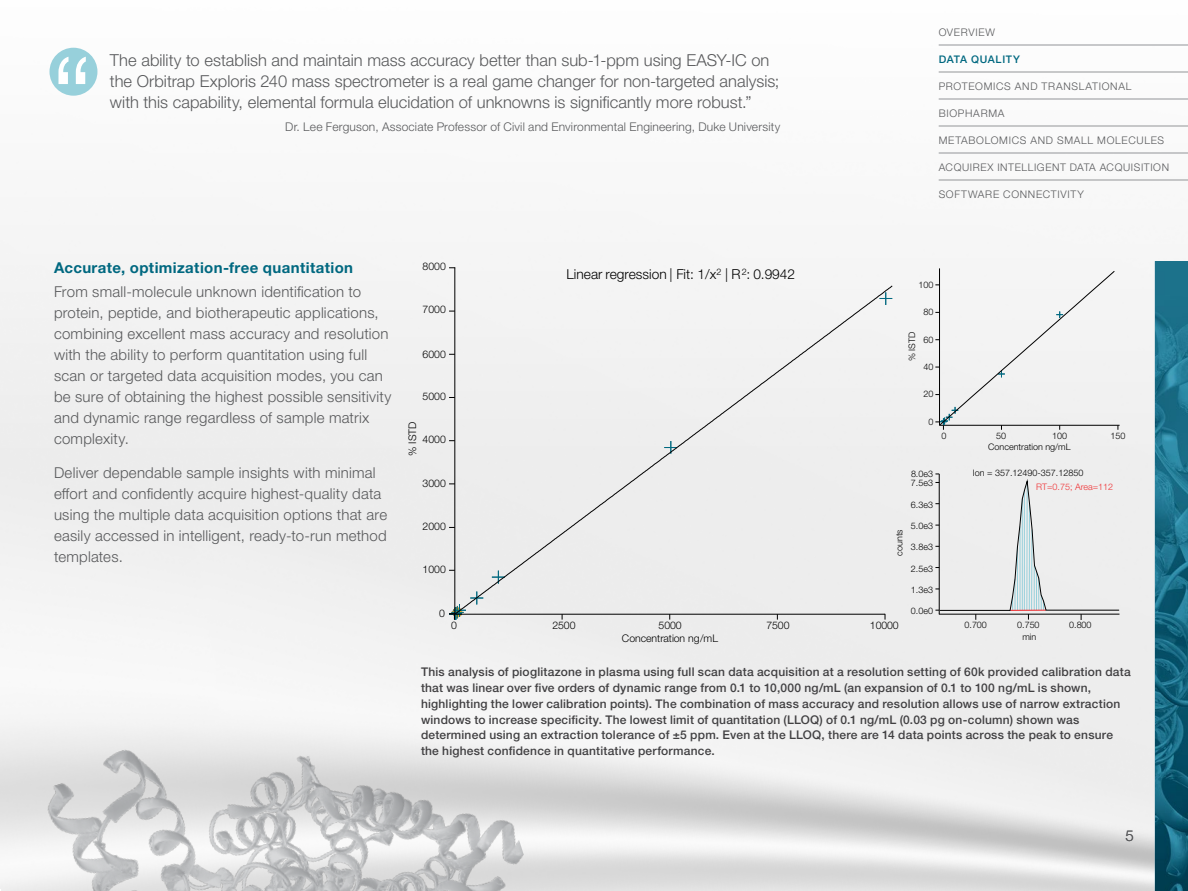
<style>
.page{position:relative;width:1188px;height:891px;background:#fff}
.page>*{position:absolute;margin:0;border:0;box-sizing:border-box;transform-origin:0 0}
.t1{font:300 112.5px "Helvetica Neue LTW1 G";color:#fff}
.t2{font:300 16.5px/21px "Helvetica Neue LTW1 G";color:#58595b}
.t3{font:300 15px/21px "Helvetica Neue LTW1 G";letter-spacing:.015em;color:#58595b}
.t4{font:700 15px "Helvetica Neue LTW1 G";letter-spacing:.025em;color:#006880}
.t5{font:300 13.65px "Helvetica Neue LTW1 G";color:#000}
.t6{font:500 12px/15.8px "Helvetica Neue LTW1 G";letter-spacing:.015em;color:#414042}
.t7{font:300 12px "Helvetica Neue LTW1 G";letter-spacing:.015em;color:#58595b}
.t8{font:300 10.5px "Helvetica Neue LTW1 G";letter-spacing:.065em;color:#58595b}
.t9{font:300 10.5px "Helvetica Neue LTW1 G";color:#000}
.t10{font:500 10.5px "Helvetica Neue LTW1 G";letter-spacing:.065em;color:#006880}
.t11{font:300 9px "Helvetica Neue LTW1 G";letter-spacing:-.005em;color:#000}
.t12{font:300 9px "Helvetica Neue LTW1 G";color:#ee3134}
</style>
<div class="page">
<img style="left:0;top:44px;width:1188px;height:847px">
<hr style="left:939px;top:45px;width:249px;height:1px;background:#939598">
<hr style="left:939px;top:72px;width:249px;height:1px;background:#939598">
<hr style="left:939px;top:99px;width:249px;height:1px;background:#939598">
<hr style="left:939px;top:126px;width:249px;height:1px;background:#939598">
<hr style="left:939px;top:153px;width:249px;height:1px;background:#939598">
<hr style="left:939px;top:180px;width:249px;height:1px;background:#939598">
<svg style="left:1155px;top:261px;width:33px;height:630px"></svg>
<div style="left:50px;top:48px;width:47px;height:48px;background:#97d0db;border-radius:50%"></div>
<img style="left:0;top:628px;width:541px;height:263px">
<div style="left:455px;top:285px;width:438px;height:330px;background:#eee"></div>
<hr style="left:454px;top:614px;width:431px;height:1px;background:#000">
<hr style="left:454px;top:268px;width:1px;height:346px;background:#000">
<svg style="left:449px;top:592px;width:34px;height:28px"></svg>
<hr style="left:939px;top:425px;width:181px;height:1px;background:#000">
<hr style="left:939px;top:268px;width:1px;height:157px;background:#000">
<div style="left:935px;top:270px;width:184px;height:160px;background:#f2f2f2"></div>
<svg style="left:935px;top:474px;width:185px;height:146px"></svg>
<h1 class="t1" style="left:51px;top:28px;width:43px">“</h1>
<p class="t2" style="left:110px;top:50px;width:671px">The ability to establish and maintain mass accuracy better than sub-1-ppm using EASY-IC on the Orbitrap Exploris 240 mass spectrometer is a real game changer for non-targeted analysis; with this capability, elemental formula elucidation of unknowns is significantly more robust.”</p>
<p class="t7" style="left:285px;top:119px;width:497px">Dr. Lee Ferguson, Associate Professor of Civil and Environmental Engineering, Duke University</p>
<p class="t4" style="left:54px;top:258px;width:301px">Accurate, optimization-free quantitation</p>
<p class="t3" style="left:54px;top:281px;width:339px">From small-molecule unknown identification to protein, peptide, and biotherapeutic applications, combining excellent mass accuracy and resolution with the ability to perform quantitation using full scan or targeted data acquisition modes, you can be sure of obtaining the highest possible sensitivity and dynamic range regardless of sample matrix complexity.</p>
<p class="t3" style="left:54px;top:462px;width:335px">Deliver dependable sample insights with minimal effort and confidently acquire highest-quality data using the multiple data acquisition options that are easily accessed in intelligent, ready-to-run method templates.</p>
<p class="t9" style="left:423px;top:260px;width:25px">8000</p>
<p class="t9" style="left:423px;top:303px;width:25px">7000</p>
<p class="t9" style="left:423px;top:347px;width:25px">6000</p>
<p class="t9" style="left:423px;top:390px;width:25px">5000</p>
<p class="t9" style="left:406px;top:456px;width:36px;rotate:-90deg">% ISTD</p>
<p class="t9" style="left:423px;top:433px;width:25px">4000</p>
<p class="t9" style="left:423px;top:477px;width:25px">3000</p>
<p class="t9" style="left:423px;top:520px;width:25px">2000</p>
<p class="t9" style="left:423px;top:563px;width:25px">1000</p>
<p class="t9" style="left:439px;top:607px;width:7px">0</p>
<p class="t5" style="left:567px;top:266px;width:230px">Linear regression | Fit: 1/x<sup>2</sup> | R<sup>2</sup>: 0.9942</p>
<p class="t8" style="left:939px;top:26px;width:58px">OVERVIEW</p>
<p class="t10" style="left:939px;top:53px;width:83px">DATA QUALITY</p>
<p class="t8" style="left:939px;top:80px;width:194px">PROTEOMICS AND TRANSLATIONAL</p>
<p class="t8" style="left:939px;top:107px;width:67px">BIOPHARMA</p>
<p class="t8" style="left:939px;top:134px;width:227px">METABOLOMICS AND SMALL MOLECULES</p>
<p class="t8" style="left:939px;top:161px;width:232px">ACQUIREX INTELLIGENT DATA ACQUISITION</p>
<p class="t8" style="left:939px;top:188px;width:147px">SOFTWARE CONNECTIVITY</p>
<p class="t11" style="left:919px;top:279px;width:16px">100</p>
<p class="t11" style="left:906px;top:361px;width:31px;rotate:-90deg">% ISTD</p>
<p class="t11" style="left:923px;top:306px;width:11px">80</p>
<p class="t11" style="left:923px;top:334px;width:11px">60</p>
<p class="t11" style="left:923px;top:361px;width:11px">40</p>
<p class="t11" style="left:923px;top:389px;width:11px">20</p>
<p class="t11" style="left:928px;top:416px;width:7px">0</p>
<p class="t11" style="left:911px;top:468px;width:24px">8.0e3</p>
<p class="t11" style="left:911px;top:477px;width:24px">7.5e3</p>
<p class="t11" style="left:894px;top:556px;width:28px;rotate:-90deg">counts</p>
<p class="t11" style="left:911px;top:499px;width:24px">6.3e3</p>
<p class="t11" style="left:911px;top:520px;width:24px">5.0e3</p>
<p class="t11" style="left:911px;top:541px;width:24px">3.8e3</p>
<p class="t11" style="left:911px;top:563px;width:24px">2.5e3</p>
<p class="t11" style="left:911px;top:584px;width:24px">1.3e3</p>
<p class="t11" style="left:911px;top:606px;width:24px">0.0e0</p>
<p class="t11" style="left:941px;top:430px;width:7px">0</p>
<p class="t11" style="left:996px;top:430px;width:11px">50</p>
<p class="t11" style="left:1052px;top:430px;width:16px">100</p>
<p class="t11" style="left:1111px;top:430px;width:16px">150</p>
<p class="t11" style="left:988px;top:441px;width:84px">Concentration ng/mL</p>
<p class="t11" style="left:973px;top:467px;width:112px">Ion = 357.12490-357.12850</p>
<p class="t12" style="left:1036px;top:482px;width:79px">RT=0.75; Area=112</p>
<p class="t9" style="left:451px;top:619px;width:7px">0</p>
<p class="t9" style="left:552px;top:619px;width:25px">2500</p>
<p class="t9" style="left:659px;top:619px;width:25px">5000</p>
<p class="t9" style="left:766px;top:619px;width:25px">7500</p>
<p class="t9" style="left:870px;top:619px;width:30px">10000</p>
<p class="t9" style="left:622px;top:631px;width:98px">Concentration ng/mL</p>
<p class="t11" style="left:965px;top:620px;width:24px">0.700</p>
<p class="t11" style="left:1017px;top:620px;width:24px">0.750</p>
<p class="t11" style="left:1069px;top:620px;width:24px">0.800</p>
<p class="t11" style="left:1023px;top:632px;width:15px">min</p>
<p class="t6" style="left:421px;top:664px;width:711px">This analysis of pioglitazone in plasma using full scan data acquisition at a resolution setting of 60k provided calibration data that was linear over five orders of dynamic range from 0.1 to 10,000 ng/mL (an expansion of 0.1 to 100 ng/mL is shown, highlighting the lower calibration points). The combination of mass accuracy and resolution allows use of narrow extraction windows to increase specificity. The lowest limit of quantitation (LLOQ) of 0.1 ng/mL (0.03 pg on-column) shown was determined using an extraction tolerance of ±5 ppm. Even at the LLOQ, there are 14 data points across the peak to ensure the highest confidence in quantitative performance.</p>
<p class="t3" style="left:1126px;top:825px;width:10px">5</p>
</div>
